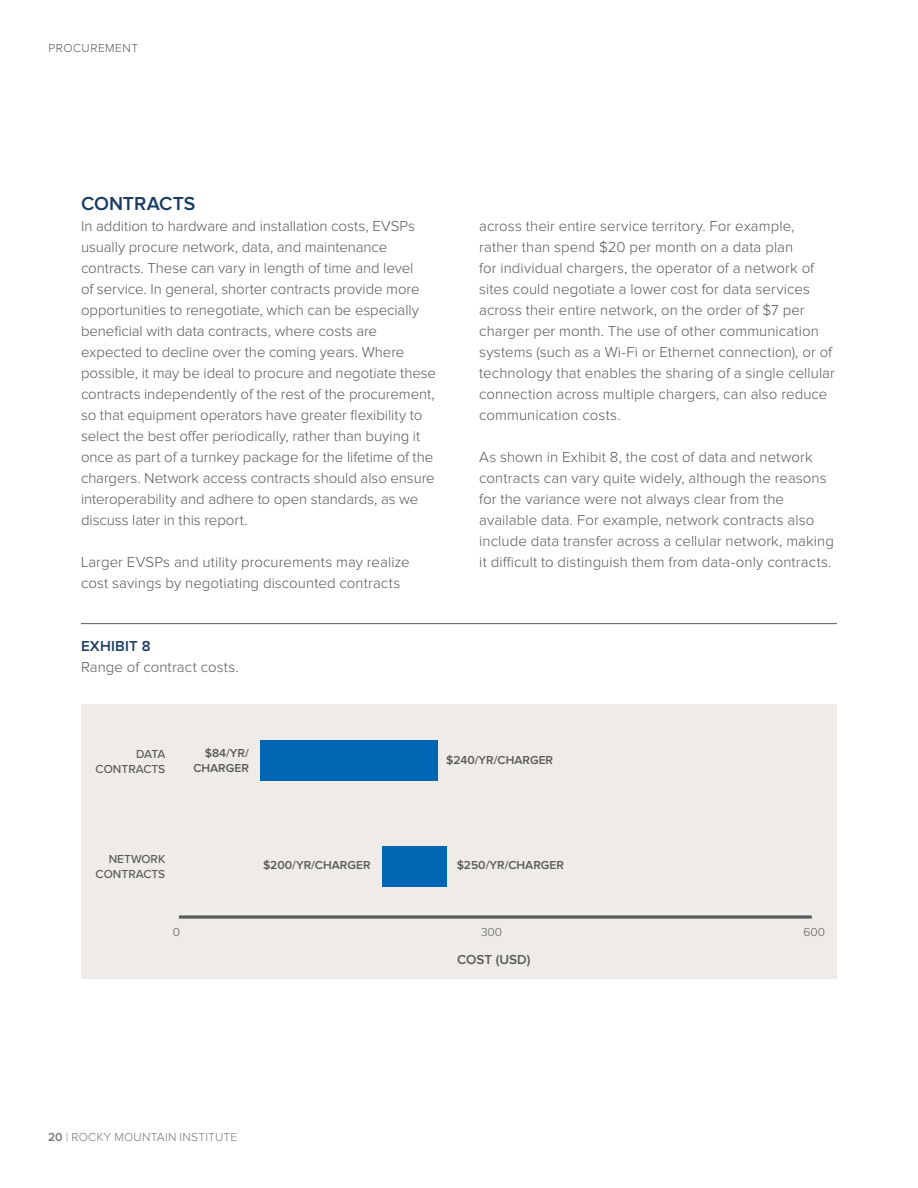
<style>
.page{position:relative;width:918px;height:1188px;background:#fff}
.page>*{position:absolute;margin:0;border:0;box-sizing:border-box;transform-origin:0 0}
.t1{font:600 19.5px "Proxima Nova";letter-spacing:-.005em;color:#183b66}
.t2{font:300 15px/21px "Proxima Nova";letter-spacing:.005em;color:#58595b}
.t3{font:600 15px "Proxima Nova";letter-spacing:.015em;color:#183b66}
.t4{font:600 13.5px "Proxima Nova";color:#58595b}
.t5{font:600 12px/15px "Proxima Nova";color:#58595b;text-align:right}
.t6{font:500 12px/15px "Proxima Nova";color:#58595b;text-align:right}
.t7{font:300 12px "Proxima Nova";letter-spacing:.02em;color:#77787b}
.t8{font:300 12px "Proxima Nova";letter-spacing:.04em;color:#58595b}
.s1{font-weight:600}
</style>
<div class="page">
<hr style="left:81px;top:623px;width:756px;height:1px;background:#58595b">
<div style="left:81px;top:704px;width:756px;height:275px;background:#efece8"></div>
<svg style="left:179px;top:915px;width:633px;height:4px"></svg>
<div style="left:260px;top:740px;width:177px;height:41px;background:#0066b3"></div>
<div style="left:382px;top:846px;width:65px;height:40px;background:#0066b3"></div>
<p class="t8" style="left:49px;top:43px;width:91px">PROCUREMENT</p>
<h1 class="t1" style="left:81px;top:195px;width:116px">CONTRACTS</h1>
<p class="t2" style="left:81px;top:216px;width:357px">In addition to hardware and installation costs, EVSPs usually procure network, data, and maintenance contracts. These can vary in length of time and level<br>of service. In general, shorter contracts provide more opportunities to renegotiate, which can be especially beneficial with data contracts, where costs are expected to decline over the coming years. Where possible, it may be ideal to procure and negotiate these contracts independently of the rest of the procurement, so that equipment operators have greater flexibility to select the best offer periodically, rather than buying it once as part of a turnkey package for the lifetime of the chargers. Network access contracts should also ensure interoperability and adhere to open standards, as we discuss later in this report.</p>
<p class="t2" style="left:81px;top:552px;width:330px">Larger EVSPs and utility procurements may realize cost savings by negotiating discounted contracts</p>
<p class="t3" style="left:81px;top:639px;width:71px">EXHIBIT 8</p>
<p class="t2" style="left:81px;top:657px;width:159px">Range of contract costs.</p>
<p class="t2" style="left:479px;top:216px;width:357px">across their entire service territory. For example, rather than spend $20 per month on a data plan<br>for individual chargers, the operator of a network of sites could negotiate a lower cost for data services across their entire network, on the order of $7 per charger per month. The use of other communication systems (such as a Wi-Fi or Ethernet connection), or of technology that enables the sharing of a single cellular connection across multiple chargers, can also reduce communication costs.</p>
<p class="t2" style="left:479px;top:447px;width:356px">As shown in Exhibit 8, the cost of data and network contracts can vary quite widely, although the reasons for the variance were not always clear from the available data. For example, network contracts also include data transfer across a cellular network, making it difficult to distinguish them from data-only contracts.</p>
<p class="t6" style="left:96px;top:746px;width:71px">DATA<br>CONTRACTS</p>
<p class="t5" style="left:193px;top:746px;width:57px">$84/YR/<br>CHARGER</p>
<p class="t5" style="left:446px;top:753px;width:109px">$240/YR/CHARGER</p>
<p class="t6" style="left:96px;top:851px;width:71px">NETWORK<br>CONTRACTS</p>
<p class="t5" style="left:263px;top:858px;width:109px">$200/YR/CHARGER</p>
<p class="t5" style="left:457px;top:858px;width:109px">$250/YR/CHARGER</p>
<p class="t8" style="left:173px;top:927px;width:9px">0</p>
<p class="t8" style="left:481px;top:927px;width:23px">300</p>
<p class="t8" style="left:803px;top:927px;width:23px">600</p>
<p class="t4" style="left:457px;top:954px;width:75px">COST (USD)</p>
<p class="t7" style="left:48px;top:1132px;width:191px"><span class="s1">20</span> | ROCKY MOUNTAIN INSTITUTE</p>
</div>
